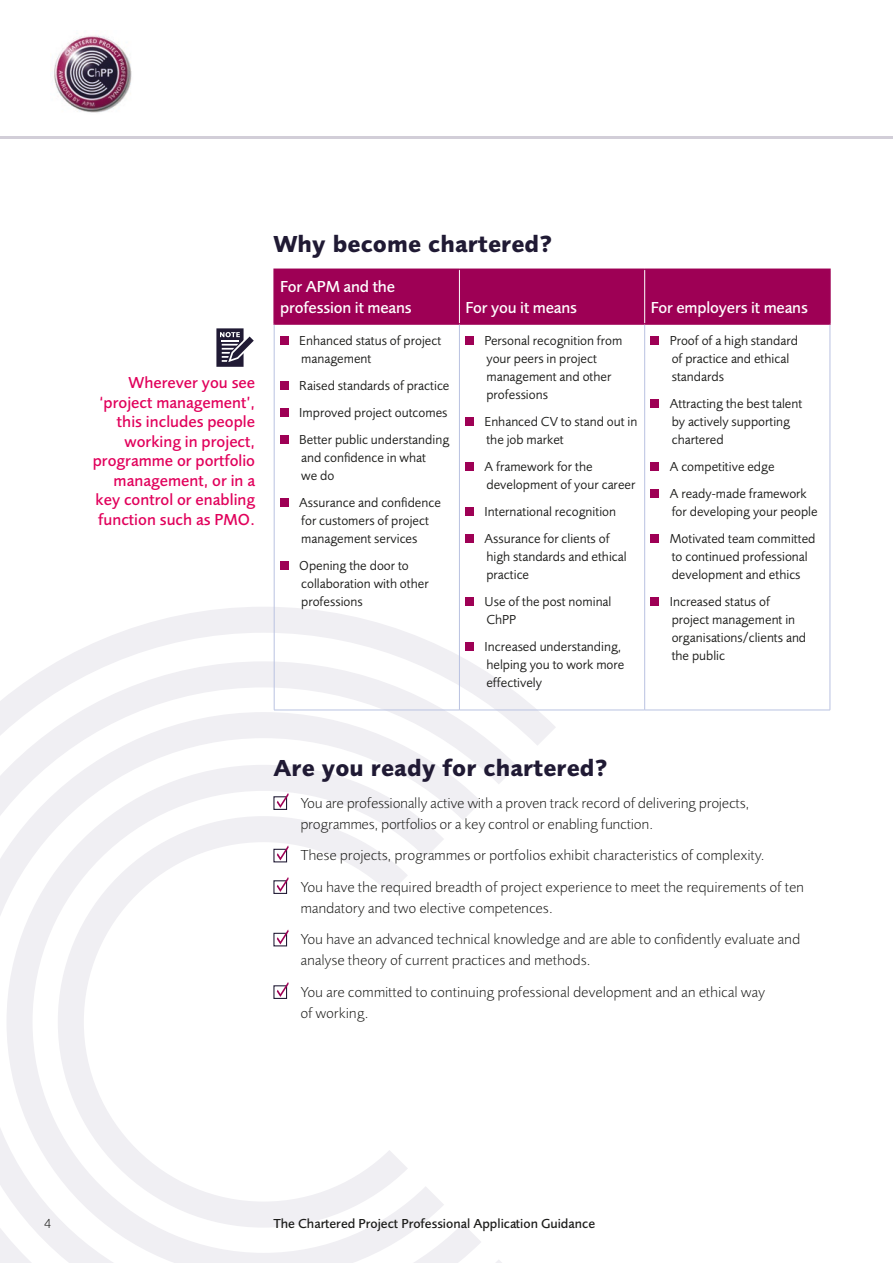
<style>
.page{position:relative;width:893px;height:1263px;background:#fff}
.page>*{position:absolute;margin:0;border:0;box-sizing:border-box;transform-origin:0 0}
.t1{font:700 24px "Foundry Sans";letter-spacing:.005em;color:#201a34}
.t2{font:500 16.5px/19.5px "Foundry Sans";color:#e1005b;text-align:right}
.t3{font:500 16.5px/21px "Foundry Sans";letter-spacing:-.01em;color:#fff}
.t4{font:300 15px/31.5px "Foundry Sans";color:#1d1d1b}
.t5{font:13.5px/18px "Foundry Sans";color:#1d1d1b}
.t6{font:500 13.5px "Foundry Sans";color:#1d1d1b}
.t7{font:300 13.5px "Foundry Sans";color:#1d1d1b}
</style>
<div class="page">
<svg style="left:59px;top:607px;width:497px;height:138px"></svg>
<svg style="left:0;top:661px;width:517px;height:602px"></svg>
<svg style="left:0;top:712px;width:481px;height:551px"></svg>
<svg style="left:7px;top:765px;width:437px;height:498px"></svg>
<svg style="left:58px;top:816px;width:350px;height:411px"></svg>
<hr style="left:0;top:136px;width:893px;height:2px;background:#d2ced8">
<img style="left:54px;top:35px;width:78px;height:78px">
<div style="left:275px;top:270px;width:554px;height:53px;background:#9e0055"></div>
<hr style="left:459px;top:270px;width:1px;height:53px;background:#fff">
<hr style="left:644px;top:270px;width:1px;height:53px;background:#fff">
<hr style="left:273px;top:269px;width:186px;height:1px;background:#9e0055">
<hr style="left:273px;top:270px;width:2px;height:53px;background:#9e0055">
<hr style="left:459px;top:269px;width:186px;height:1px;background:#9e0055">
<hr style="left:645px;top:269px;width:186px;height:1px;background:#9e0055">
<hr style="left:829px;top:270px;width:2px;height:53px;background:#9e0055">
<hr style="left:273px;top:323px;width:186px;height:2px;background:#9e0055">
<hr style="left:459px;top:323px;width:186px;height:2px;background:#9e0055">
<hr style="left:645px;top:323px;width:186px;height:2px;background:#9e0055">
<hr style="left:274px;top:325px;width:1px;height:385px;background:#b9c2e1">
<hr style="left:459px;top:325px;width:1px;height:385px;background:#b9c2e1">
<hr style="left:644px;top:325px;width:1px;height:385px;background:#b9c2e1">
<hr style="left:830px;top:325px;width:1px;height:385px;background:#b9c2e1">
<hr style="left:274px;top:710px;width:185px;height:1px;background:#b9c2e1">
<hr style="left:459px;top:710px;width:186px;height:1px;background:#b9c2e1">
<hr style="left:645px;top:710px;width:185px;height:1px;background:#b9c2e1">
<div style="left:280px;top:336px;width:9px;height:9px;background:#9e0055"></div>
<div style="left:280px;top:381px;width:9px;height:9px;background:#9e0055"></div>
<div style="left:280px;top:408px;width:9px;height:9px;background:#9e0055"></div>
<div style="left:280px;top:435px;width:9px;height:9px;background:#9e0055"></div>
<div style="left:280px;top:498px;width:9px;height:9px;background:#9e0055"></div>
<div style="left:280px;top:561px;width:9px;height:9px;background:#9e0055"></div>
<div style="left:465px;top:336px;width:9px;height:9px;background:#9e0055"></div>
<div style="left:465px;top:417px;width:9px;height:9px;background:#9e0055"></div>
<div style="left:465px;top:462px;width:9px;height:9px;background:#9e0055"></div>
<div style="left:465px;top:507px;width:9px;height:9px;background:#9e0055"></div>
<div style="left:465px;top:534px;width:9px;height:9px;background:#9e0055"></div>
<div style="left:465px;top:597px;width:9px;height:9px;background:#9e0055"></div>
<div style="left:465px;top:642px;width:9px;height:9px;background:#9e0055"></div>
<div style="left:651px;top:336px;width:8px;height:9px;background:#9e0055"></div>
<div style="left:651px;top:399px;width:8px;height:9px;background:#9e0055"></div>
<div style="left:651px;top:462px;width:8px;height:9px;background:#9e0055"></div>
<div style="left:651px;top:489px;width:8px;height:9px;background:#9e0055"></div>
<div style="left:651px;top:534px;width:8px;height:9px;background:#9e0055"></div>
<div style="left:651px;top:597px;width:8px;height:9px;background:#9e0055"></div>
<div style="left:273px;top:796px;width:14px;height:14px;border:1px solid #201a34"></div>
<svg style="left:277px;top:793px;width:12px;height:15px"></svg>
<svg style="left:277px;top:845px;width:12px;height:15px"></svg>
<div style="left:273px;top:880px;width:14px;height:14px;border:1px solid #201a34"></div>
<svg style="left:277px;top:877px;width:12px;height:15px"></svg>
<svg style="left:277px;top:929px;width:12px;height:15px"></svg>
<div style="left:273px;top:985px;width:14px;height:14px;border:1px solid #201a34"></div>
<svg style="left:277px;top:982px;width:12px;height:15px"></svg>
<svg style="left:216px;top:328px;width:38px;height:39px"></svg>
<p class="t2" style="left:93px;top:373px;width:164px">Wherever you see ‘project management’, this includes people working in project, programme or portfolio management, or in a key control or enabling function such as PMO.</p>
<h1 class="t1" style="left:273px;top:230px;width:280px">Why become chartered?</h1>
<p class="t3" style="left:280px;top:276px;width:133px">For APM and the profession it means</p>
<p class="t3" style="left:465px;top:297px;width:113px">For you it means</p>
<p class="t3" style="left:651px;top:297px;width:159px">For employers it means</p>
<p class="t5" style="left:299px;top:331px;width:143px">Enhanced status of project management</p>
<p class="t5" style="left:299px;top:372px;width:152px;line-height:27px">Raised standards of practice<br>Improved project outcomes<br>Better public understanding</p>
<p class="t5" style="left:301px;top:448px;width:126px">and confidence in what we do</p>
<p class="t5" style="left:299px;top:493px;width:143px">Assurance and confidence for customers of project management services</p>
<p class="t5" style="left:299px;top:556px;width:131px">Opening the door to collaboration with other professions</p>
<p class="t5" style="left:485px;top:331px;width:139px">Personal recognition from your peers in project management and other professions</p>
<p class="t5" style="left:485px;top:412px;width:154px">Enhanced CV to stand out in the job market</p>
<p class="t5" style="left:485px;top:457px;width:152px">A framework for the development of your career</p>
<p class="t5" style="left:485px;top:498px;width:133px;line-height:27px">International recognition<br>Assurance for clients of</p>
<p class="t5" style="left:486px;top:547px;width:142px">high standards and ethical practice</p>
<p class="t5" style="left:485px;top:592px;width:128px">Use of the post nominal<br>ChPP</p>
<p class="t5" style="left:485px;top:637px;width:141px">Increased understanding, helping you to work more effectively</p>
<p class="t5" style="left:670px;top:331px;width:130px">Proof of a high standard of practice and ethical standards</p>
<p class="t5" style="left:670px;top:394px;width:134px">Attracting the best talent by actively supporting chartered</p>
<p class="t5" style="left:670px;top:453px;width:139px;line-height:27px">A competitive edge<br>A ready-made framework</p>
<p class="t5" style="left:670px;top:498px;width:149px;line-height:27px">for developing your people<br>Motivated team committed</p>
<p class="t5" style="left:672px;top:547px;width:138px">to continued professional development and ethics</p>
<p class="t5" style="left:670px;top:592px;width:138px">Increased status of project management in organisations/clients and the public</p>
<h1 class="t1" style="left:273px;top:754px;width:336px">Are you ready for chartered?</h1>
<p class="t4" style="left:300px;top:792px;width:450px;line-height:21px">You are professionally active with a proven track record of delivering projects, programmes, portfolios or a key control or enabling function.</p>
<p class="t4" style="left:300px;top:839px;width:505px">These projects, programmes or portfolios exhibit characteristics of complexity.<br>You have the required breadth of project experience to meet the requirements of ten</p>
<p class="t4" style="left:300px;top:892px;width:501px">mandatory and two elective competences.<br>You have an advanced technical knowledge and are able to confidently evaluate and</p>
<p class="t4" style="left:300px;top:944px;width:466px">analyse theory of current practices and methods.<br>You are committed to continuing professional development and an ethical way</p>
<p class="t4" style="left:300px;top:997px;width:70px">of working.</p>
<p class="t7" style="left:44px;top:1215px;width:8px">4</p>
<p class="t6" style="left:273px;top:1215px;width:323px">The Chartered Project Professional Application Guidance</p>
</div>
